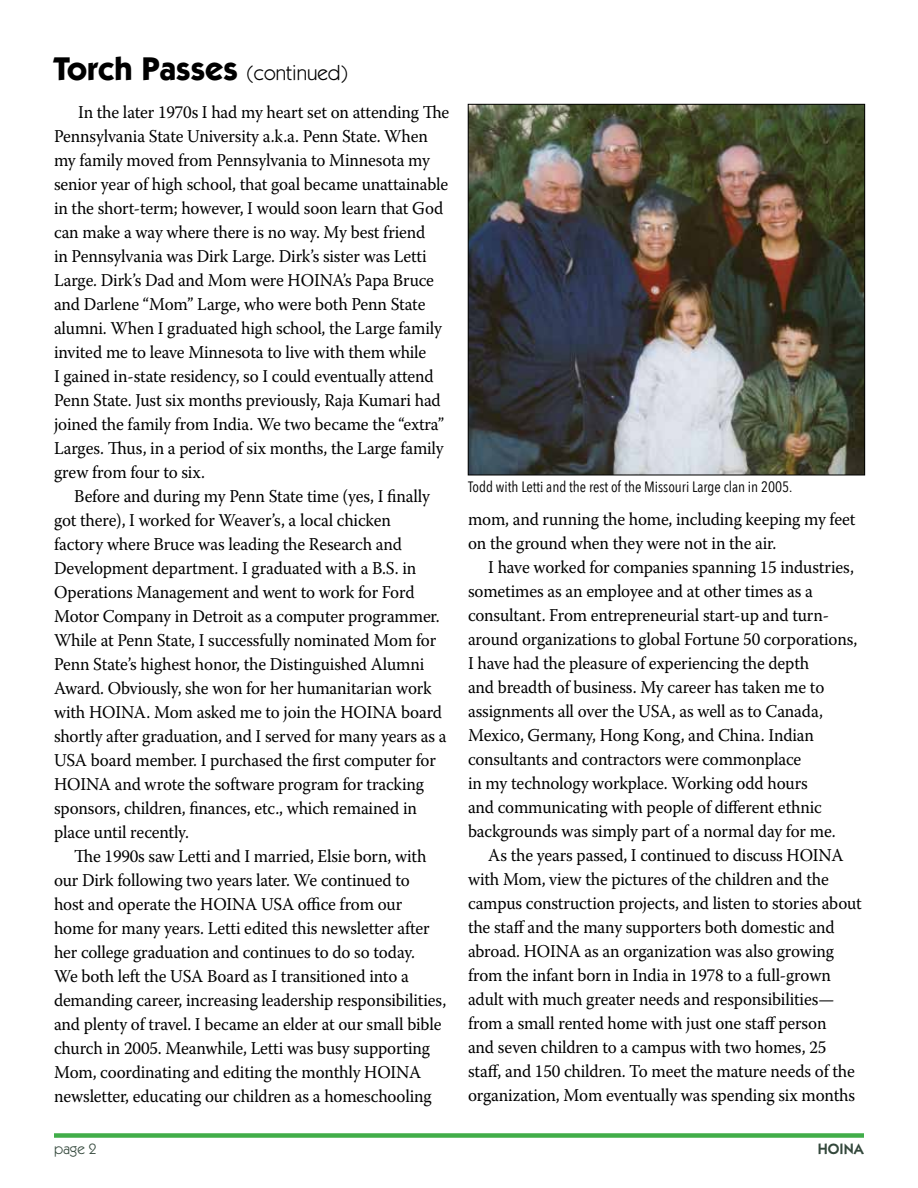
<style>
.page{position:relative;width:918px;height:1188px;background:#fff}
.page>*{position:absolute;margin:0;border:0;box-sizing:border-box;transform-origin:0 0}
.t1{font:700 33px "Itc Kabel";color:#000}
.t2{font:18px/24px "Warnock Pro";letter-spacing:-.01em;color:#000;scale:.95 1}
.t3{font:15px "Avenir Next Condensed";color:#000}
.t4{font:15px "Itc Kabel";color:#34483c}
.t5{font:600 15px "Itc Kabel";color:#34483c}
.s1{font-weight:400;font-size:21px}
</style>
<div class="page">
<div style="left:54px;top:1133px;width:810px;height:5px;background:#41ad49"></div>
<img style="left:470px;top:106px;width:393px;height:367px">
<div style="left:468px;top:104px;width:397px;height:371px;border:1px solid #000"></div>
<h1 class="t1" style="left:53px;top:49px;width:296px">Torch Passes <span class="s1">(continued)</span></h1>
<p class="t2" style="left:54px;top:100px;width:418px;text-indent:24px">In the later 1970s I had my heart set on attending The Pennsylvania State University a.k.a. Penn State. When my family moved from Pennsylvania to Minnesota my senior year of high school, that goal became unattainable in the short-term; however, I would soon learn that God can make a way where there is no way. My best friend<br>in Pennsylvania was Dirk Large. Dirk’s sister was Letti Large. Dirk’s Dad and Mom were HOINA’s Papa Bruce and Darlene “Mom” Large, who were both Penn State alumni. When I graduated high school, the Large family invited me to leave Minnesota to live with them while<br>I gained in-state residency, so I could eventually attend Penn State. Just six months previously, Raja Kumari had joined the family from India. We two became the “extra” Larges. Thus, in a period of six months, the Large family grew from four to six.</p>
<p class="t2" style="left:54px;top:484px;width:415px;text-indent:20px">Before and during my Penn State time (yes, I finally got there), I worked for Weaver’s, a local chicken<br>factory where Bruce was leading the Research and Development department. I graduated with a B.S. in Operations Management and went to work for Ford Motor Company in Detroit as a computer programmer.<br>While at Penn State, I successfully nominated Mom for Penn State’s highest honor, the Distinguished Alumni Award. Obviously, she won for her humanitarian work with HOINA. Mom asked me to join the HOINA board shortly after graduation, and I served for many years as a USA board member. I purchased the first computer for HOINA and wrote the software program for tracking sponsors, children, finances, etc., which remained in place until recently.</p>
<p class="t2" style="left:54px;top:844px;width:414px;text-indent:20px">The 1990s saw Letti and I married, Elsie born, with our Dirk following two years later. We continued to<br>host and operate the HOINA USA office from our home for many years. Letti edited this newsletter after her college graduation and continues to do so today.<br>We both left the USA Board as I transitioned into a demanding career, increasing leadership responsibilities, and plenty of travel. I became an elder at our small bible church in 2005. Meanwhile, Letti was busy supporting Mom, coordinating and editing the monthly HOINA newsletter, educating our children as a homeschooling</p>
<p class="t3" style="left:468px;top:474px;width:326px">Todd with Letti and the rest of the Missouri Large clan in 2005.</p>
<p class="t2" style="left:468px;top:507px;width:410px">mom, and running the home, including keeping my feet on the ground when they were not in the air.</p>
<p class="t2" style="left:468px;top:555px;width:412px;text-indent:20px">I have worked for companies spanning 15 industries, sometimes as an employee and at other times as a consultant. From entrepreneurial start-up and turn&shy;around organizations to global Fortune 50 corporations, I have had the pleasure of experiencing the depth<br>and breadth of business. My career has taken me to assignments all over the USA, as well as to Canada, Mexico, Germany, Hong Kong, and China. Indian consultants and contractors were commonplace<br>in my technology workplace. Working odd hours<br>and communicating with people of different ethnic backgrounds was simply part of a normal day for me.</p>
<p class="t2" style="left:468px;top:843px;width:416px;text-indent:20px">As the years passed, I continued to discuss HOINA with Mom, view the pictures of the children and the campus construction projects, and listen to stories about the staff and the many supporters both domestic and abroad. HOINA as an organization was also growing from the infant born in India in 1978 to a full-grown adult with much greater needs and responsibilities— from a small rented home with just one staff person<br>and seven children to a campus with two homes, 25 staff, and 150 children. To meet the mature needs of the organization, Mom eventually was spending six months</p>
<p class="t4" style="left:54px;top:1140px;width:44px">page 2</p>
<p class="t5" style="left:818px;top:1140px;width:47px">HOINA</p>
</div>
